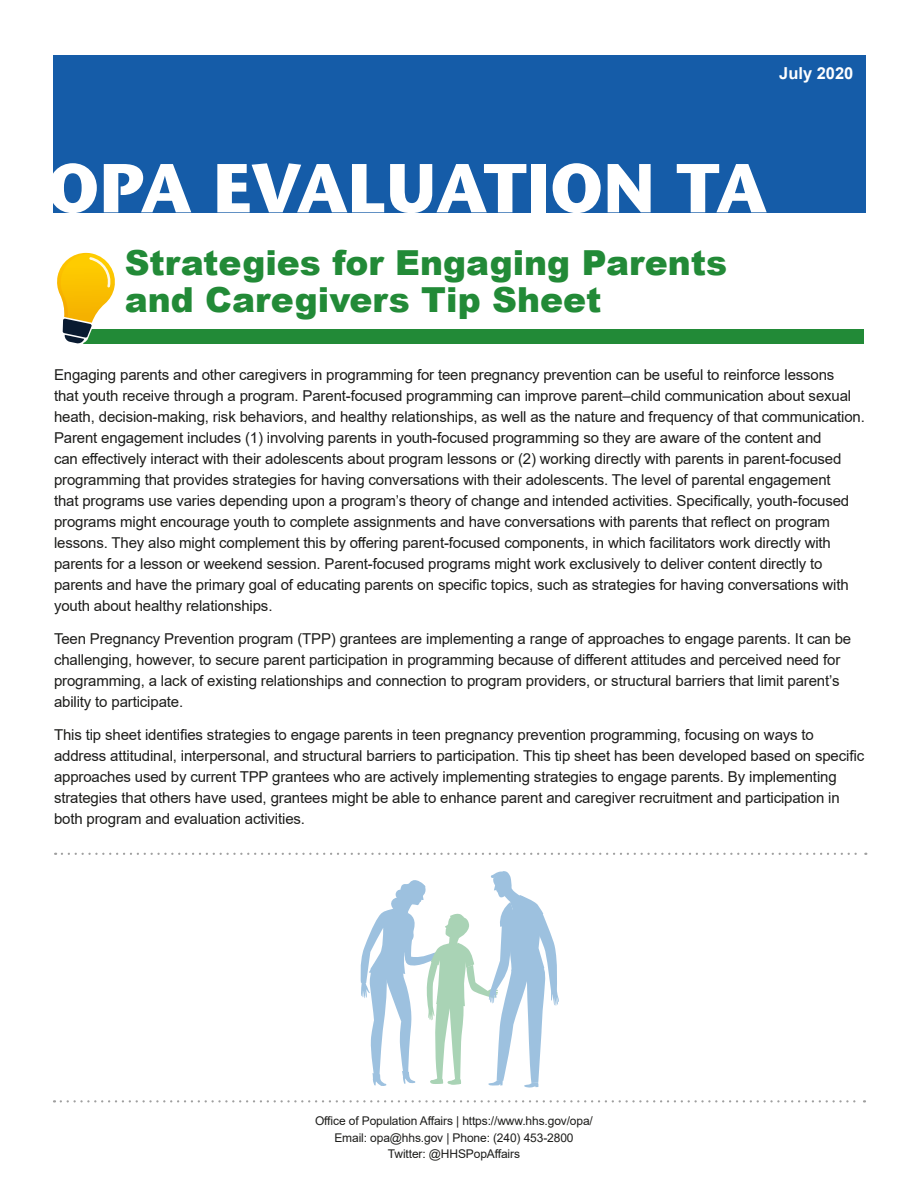
<style>
.page{position:relative;width:918px;height:1188px;background:#fff}
.page>*{position:absolute;margin:0;border:0;box-sizing:border-box;transform-origin:0 0}
.t1{font:700 69px "Stone Sans Std";color:#fff}
.t2{font:900 34.5px/37.5px "Arial";color:#228a37}
.t3{font:700 16.5px "Arial";color:#fff}
.t4{font:15px/21px "Arial";letter-spacing:-.01em;color:#1d1d1b}
.t5{font:12px "Arial";letter-spacing:-.01em;color:#1d1d1b}
</style>
<div class="page">
<div style="left:74px;top:330px;width:790px;height:14px;background:#228a37"></div>
<svg style="left:61px;top:1100px;width:804px;height:2px"></svg>
<div style="left:53px;top:55px;width:812px;height:157px;background:#155ca8"></div>
<svg style="left:57px;top:252px;width:63px;height:92px"></svg>
<svg style="left:62px;top:853px;width:804px;height:2px"></svg>
<svg style="left:360px;top:871px;width:199px;height:217px"></svg>
<p class="t3" style="left:779px;top:61px;width:76px">July 2020</p>
<p class="t1" style="left:46px;top:147px;width:723px">OPA EVALUATION TA</p>
<h1 class="t2" style="left:125px;top:243px;width:604px">Strategies for Engaging Parents and Caregivers Tip Sheet</h1>
<p class="t4" style="left:54px;top:364px;width:812px">Engaging parents and other caregivers in programming for teen pregnancy prevention can be useful to reinforce lessons<br>that youth receive through a program. Parent-focused programming can improve parent–child communication about sexual heath, decision-making, risk behaviors, and healthy relationships, as well as the nature and frequency of that communication.<br>Parent engagement includes (1) involving parents in youth-focused programming so they are aware of the content and<br>can effectively interact with their adolescents about program lessons or (2) working directly with parents in parent-focused programming that provides strategies for having conversations with their adolescents. The level of parental engagement<br>that programs use varies depending upon a program’s theory of change and intended activities. Specifically, youth-focused programs might encourage youth to complete assignments and have conversations with parents that reflect on program lessons. They also might complement this by offering parent-focused components, in which facilitators work directly with parents for a lesson or weekend session. Parent-focused programs might work exclusively to deliver content directly to parents and have the primary goal of educating parents on specific topics, such as strategies for having conversations with youth about healthy relationships.</p>
<p class="t4" style="left:54px;top:628px;width:799px">Teen Pregnancy Prevention program (TPP) grantees are implementing a range of approaches to engage parents. It can be challenging, however, to secure parent participation in programming because of different attitudes and perceived need for programming, a lack of existing relationships and connection to program providers, or structural barriers that limit parent’s ability to participate.</p>
<p class="t4" style="left:54px;top:724px;width:812px">This tip sheet identifies strategies to engage parents in teen pregnancy prevention programming, focusing on ways to address attitudinal, interpersonal, and structural barriers to participation. This tip sheet has been developed based on specific approaches used by current TPP grantees who are actively implementing strategies to engage parents. By implementing strategies that others have used, grantees might be able to enhance parent and caregiver recruitment and participation in both program and evaluation activities.</p>
<p class="t5" style="left:315px;top:1113px;width:279px">Office of Population Affairs | https://www.hhs.gov/opa/</p>
<p class="t5" style="left:334px;top:1129px;width:241px">Email: opa@hhs.gov | Phone: (240) 453-2800</p>
<p class="t5" style="left:388px;top:1146px;width:134px">Twitter: @HHSPopAffairs</p>
</div>
